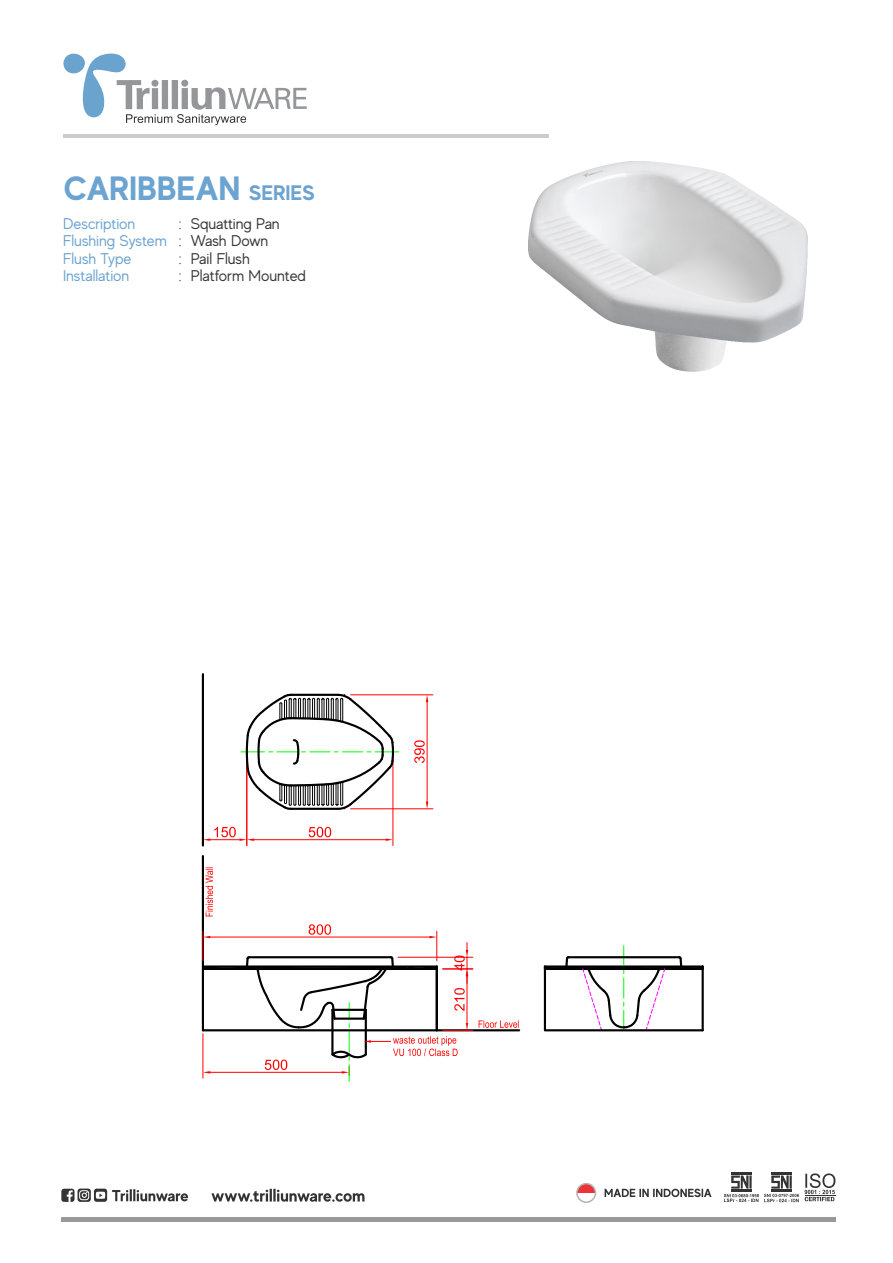
<style>
.page{position:relative;width:893px;height:1263px;background:#fff}
.page>*{position:absolute;margin:0;border:0;box-sizing:border-box;transform-origin:0 0}
.t1{font:700 33.6px "MADE Evolve Sans";color:#6ba3d1}
.t2{font:15.45px/17.4px "MADE Evolve Sans";color:#383636}
.t3{font:15.45px/17.5px "MADE Evolve Sans";color:#6ba3d1}
.s1{font-size:21px}
</style>
<div class="page">
<img style="left:528px;top:162px;width:279px;height:210px">
<hr style="left:61px;top:1218px;width:774px;height:4px;background:#999">
<svg style="left:605px;top:1189px;width:106px;height:8px"></svg>
<svg style="left:577px;top:1183px;width:18px;height:10px"></svg>
<div style="left:576px;top:1183px;width:20px;height:20px;border:2px solid #b3b3b3;border-radius:50%"></div>
<hr style="left:731px;top:1172px;width:21px;height:2px;background:#333">
<hr style="left:771px;top:1172px;width:21px;height:2px;background:#333">
<svg style="left:724px;top:1173px;width:111px;height:29px"></svg>
<svg style="left:63px;top:53px;width:244px;height:72px"></svg>
<hr style="left:63px;top:135px;width:486px;height:3px;background:#ccc">
<hr style="left:202px;top:674px;width:2px;height:171px;background:#000">
<hr style="left:247px;top:758px;width:1px;height:87px;background:#f00">
<hr style="left:393px;top:758px;width:1px;height:87px;background:#f00">
<hr style="left:254px;top:839px;width:132px;height:1px;background:#f00">
<svg style="left:204px;top:827px;width:50px;height:14px"></svg>
<svg style="left:386px;top:838px;width:7px;height:3px"></svg>
<svg style="left:309px;top:827px;width:22px;height:10px"></svg>
<hr style="left:351px;top:694px;width:82px;height:1px;background:#f00">
<hr style="left:351px;top:808px;width:82px;height:1px;background:#f00">
<hr style="left:427px;top:702px;width:1px;height:99px;background:#f00">
<svg style="left:426px;top:695px;width:2px;height:7px"></svg>
<svg style="left:426px;top:801px;width:2px;height:8px"></svg>
<svg style="left:414px;top:740px;width:11px;height:23px"></svg>
<svg style="left:206px;top:867px;width:7px;height:49px"></svg>
<hr style="left:202px;top:856px;width:2px;height:174px;background:#000">
<hr style="left:203px;top:1029px;width:316px;height:2px;background:#000">
<hr style="left:443px;top:1030px;width:30px;height:1px;background:#f00">
<hr style="left:443px;top:969px;width:30px;height:1px;background:#f00">
<hr style="left:398px;top:957px;width:75px;height:1px;background:#f00">
<svg style="left:479px;top:1020px;width:40px;height:8px"></svg>
<svg style="left:241px;top:693px;width:158px;height:118px"></svg>
<svg style="left:543px;top:945px;width:161px;height:87px"></svg>
<svg style="left:203px;top:924px;width:265px;height:157px"></svg>
<svg style="left:211px;top:1189px;width:153px;height:13px"></svg>
<svg style="left:78px;top:1188px;width:13px;height:14px"></svg>
<svg style="left:79px;top:1190px;width:10px;height:10px"></svg>
<svg style="left:112px;top:1189px;width:76px;height:12px"></svg>
<svg style="left:94px;top:1188px;width:13px;height:14px"></svg>
<svg style="left:96px;top:1192px;width:9px;height:7px"></svg>
<div style="left:61px;top:1189px;width:14px;height:13px;background:#333;border-radius:3px"></div>
<svg style="left:67px;top:1190px;width:6px;height:12px"></svg>
<h1 class="t1" style="left:64px;top:175px;width:252px">CARIBBEAN <span class="s1">SERIES</span></h1>
<p class="t3" style="left:63px;top:216px;width:105px">Description<br>Flushing System<br>Flush Type<br>Installation</p>
<p class="t2" style="left:179px;top:216px;width:129px">: Squatting Pan<br>: Wash Down<br>: Pail Flush<br>: Platform Mounted</p>
</div>
